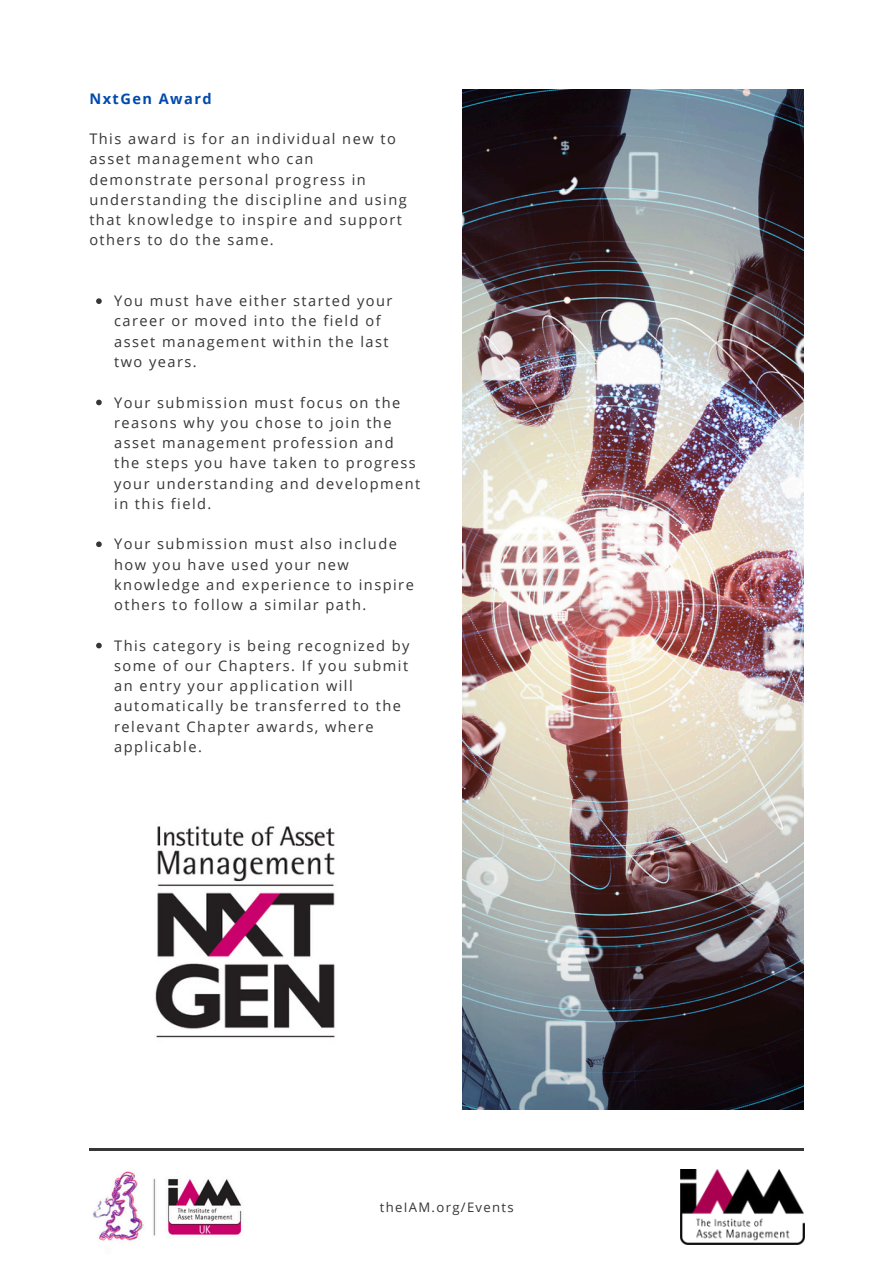
<style>
.page{position:relative;width:894px;height:1264px;background:#fff}
.page>*{position:absolute;margin:0;border:0;box-sizing:border-box;transform-origin:0 0}
.t1{font:14.55px/20.2px "Open Sans";letter-spacing:.1em;color:#373636}
.t2{font:700 14.55px "Open Sans";letter-spacing:.1em;color:#004aad}
.t3{font:13.2px "Open Sans";letter-spacing:.1em;color:#373636}
</style>
<div class="page">
<hr style="left:89px;top:1148px;width:715px;height:2px;background:#373636">
<img style="left:680px;top:1169px;width:124px;height:75px">
<img style="left:462px;top:89px;width:341px;height:1020px">
<img style="left:155px;top:826px;width:180px;height:212px">
<svg style="left:96px;top:298px;width:6px;height:6px"></svg>
<svg style="left:96px;top:399px;width:6px;height:6px"></svg>
<svg style="left:96px;top:541px;width:6px;height:6px"></svg>
<svg style="left:96px;top:642px;width:6px;height:6px"></svg>
<img style="left:93px;top:1171px;width:149px;height:70px">
<p class="t2" style="left:89px;top:88px;width:124px">NxtGen Award</p>
<p class="t1" style="left:89px;top:128px;width:319px">This award is for an individual new to asset management who can demonstrate personal progress in understanding the discipline and using that knowledge to inspire and support others to do the same.</p>
<p class="t1" style="left:114px;top:290px;width:280px">You must have either started your career or moved into the field of asset management within the last two years.</p>
<p class="t1" style="left:114px;top:392px;width:307px">Your submission must focus on the reasons why you chose to join the asset management profession and the steps you have taken to progress your understanding and development in this field.</p>
<p class="t1" style="left:114px;top:533px;width:301px">Your submission must also include how you have used your new knowledge and experience to inspire others to follow a similar path.</p>
<p class="t1" style="left:114px;top:635px;width:297px">This category is being recognized by some of our Chapters. If you submit an entry your application will automatically be transferred to the relevant Chapter awards, where applicable.</p>
<h1 class="t3" style="left:379px;top:1197px;width:135px">theIAM.org/Events</h1>
</div>
